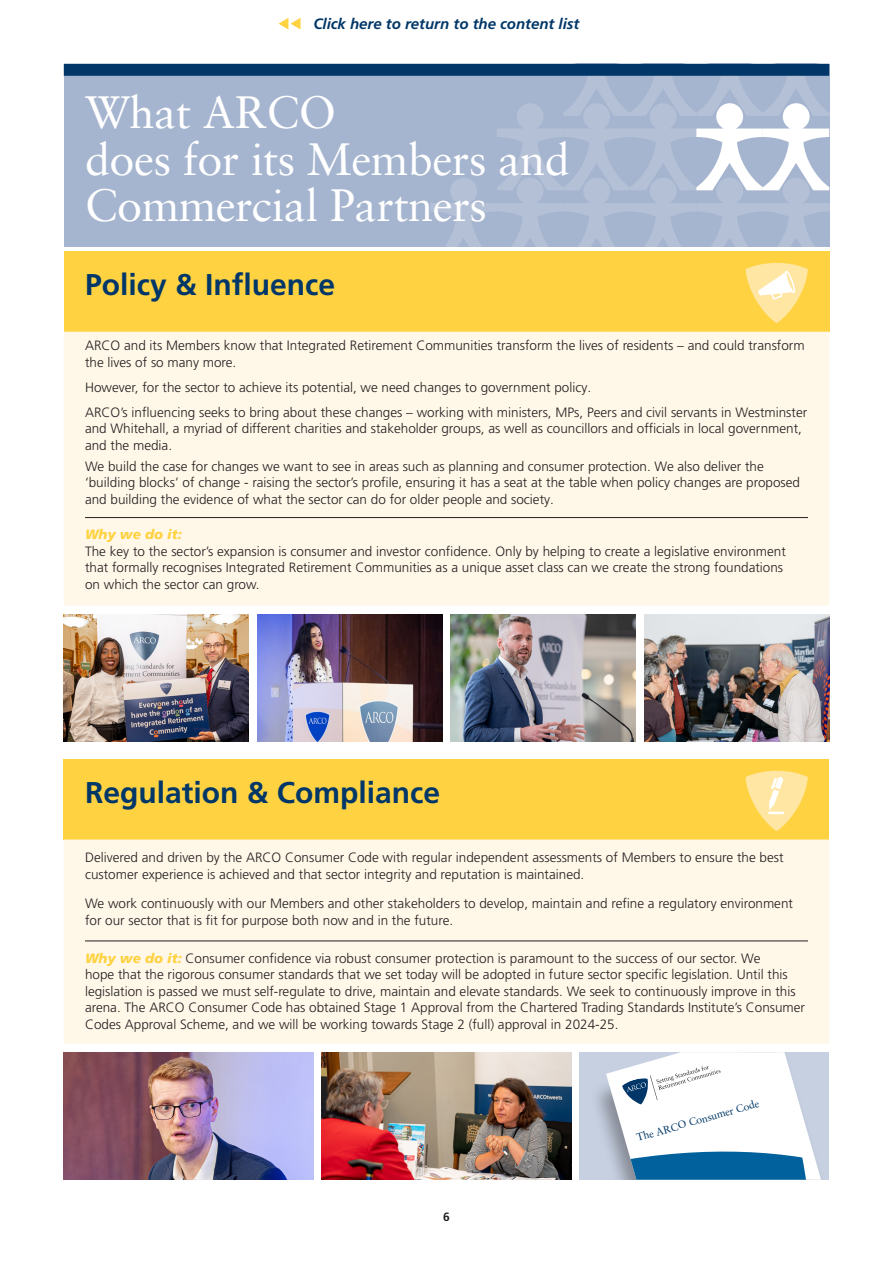
<style>
.page{position:relative;width:893px;height:1263px;background:#fff}
.page>*{position:absolute;margin:0;border:0;box-sizing:border-box;transform-origin:0 0}
.t1{font:45px/46.5px "Sabon";letter-spacing:-.01em;color:#fff}
.t2{font:700 30px "Frutiger LT Pro";color:#003768}
.t3{font:italic 700 15px "Frutiger LT Pro";color:#003768}
.t4{font:300 13.5px/16.5px "Frutiger LT Pro";color:#231f20}
.t5{font:italic 900 13.5px "Frutiger LT Pro";color:#ffd241}
.t6{font:700 12px "Frutiger LT Pro";color:#231f20}
.t7{font:10.5px "Sabon";color:#003768}
.s1{font-weight:900;font-style:italic;color:#ffd241}
</style>
<div class="page">
<svg style="left:279px;top:18px;width:22px;height:12px"></svg>
<div style="left:64px;top:64px;width:765px;height:183px;background:#a6b5cf"></div>
<svg style="left:431px;top:76px;width:398px;height:171px"></svg>
<div style="left:64px;top:64px;width:765px;height:12px;background:#003768"></div>
<div style="left:64px;top:251px;width:765px;height:81px;background:#ffd241"></div>
<div style="left:64px;top:332px;width:765px;height:274px;background:#fff8e9"></div>
<hr style="left:85px;top:517px;width:723px;height:1px;background:#231f20">
<svg style="left:745px;top:263px;width:63px;height:60px"></svg>
<img style="left:451px;top:614px;width:185px;height:128px">
<img style="left:64px;top:614px;width:185px;height:128px">
<img style="left:644px;top:614px;width:185px;height:128px">
<img style="left:257px;top:614px;width:185px;height:128px">
<img style="left:322px;top:1052px;width:249px;height:128px">
<img style="left:64px;top:1052px;width:249px;height:128px">
<div style="left:64px;top:759px;width:765px;height:80px;background:#ffd241"></div>
<div style="left:64px;top:839px;width:765px;height:205px;background:#fff8e9"></div>
<hr style="left:85px;top:940px;width:723px;height:1px;background:#231f20">
<svg style="left:745px;top:771px;width:63px;height:60px"></svg>
<hr style="left:768px;top:811px;width:16px;height:3px;background:#fff">
<div style="left:580px;top:1052px;width:249px;height:128px;background:#c6d0e1"></div>
<div style="left:589px;top:1052px;width:240px;height:128px;background:#231f20;opacity:.4"></div>
<svg style="left:606px;top:1052px;width:215px;height:128px;background:#c4d6e3"></svg>
<p class="t3" style="left:314px;top:15px;width:267px">Click here to return to the content list</p>
<h1 class="t1" style="left:85px;top:88px;width:486px">What ARCO<br>does for its Members and<br>Commercial Partners</h1>
<h2 class="t2" style="left:85px;top:266px;width:252px">Policy &amp; Influence</h2>
<p class="t4" style="left:85px;top:337px;width:721px">ARCO and its Members know that Integrated Retirement Communities transform the lives of residents – and could transform the lives of so many more.</p>
<p class="t4" style="left:85px;top:375px;width:724px;line-height:25px">However, for the sector to achieve its potential, we need changes to government policy.<br>ARCO’s influencing seeks to bring about these changes – working with ministers, MPs, Peers and civil servants in Westminster</p>
<p class="t4" style="left:85px;top:420px;width:718px">and Whitehall, a myriad of different charities and stakeholder groups, as well as councillors and officials in local government, and the media.</p>
<p class="t4" style="left:85px;top:458px;width:716px">We build the case for changes we want to see in areas such as planning and consumer protection. We also deliver the ‘building blocks’ of change - raising the sector’s profile, ensuring it has a seat at the table when policy changes are proposed and building the evidence of what the sector can do for older people and society.</p>
<p class="t5" style="left:85px;top:526px;width:98px">Why we do it:</p>
<p class="t4" style="left:85px;top:543px;width:702px">The key to the sector’s expansion is consumer and investor confidence. Only by helping to create a legislative environment that formally recognises Integrated Retirement Communities as a unique asset class can we create the strong foundations on which the sector can grow.</p>
<h2 class="t2" style="left:85px;top:774px;width:357px">Regulation &amp; Compliance</h2>
<p class="t4" style="left:85px;top:849px;width:700px">Delivered and driven by the ARCO Consumer Code with regular independent assessments of Members to ensure the best customer experience is achieved and that sector integrity and reputation is maintained.</p>
<p class="t4" style="left:85px;top:895px;width:709px">We work continuously with our Members and other stakeholders to develop, maintain and refine a regulatory environment for our sector that is fit for purpose both now and in the future.</p>
<p class="t4" style="left:85px;top:950px;width:721px"><span class="s1">Why we do it:</span> Consumer confidence via robust consumer protection is paramount to the success of our sector. We<br>hope that the rigorous consumer standards that we set today will be adopted in future sector specific legislation. Until this legislation is passed we must self-regulate to drive, maintain and elevate standards. We seek to continuously improve in this arena. The ARCO Consumer Code has obtained Stage 1 Approval from the Chartered Trading Standards Institute’s Consumer Codes Approval Scheme, and we will be working towards Stage 2 (full) approval in 2024-25.</p>
<p class="t6" style="left:443px;top:1209px;width:8px">6</p>
<p class="t7" style="left:635px;top:1132px;width:129px;rotate:-16deg">The ARCO Consumer Code</p>
</div>
